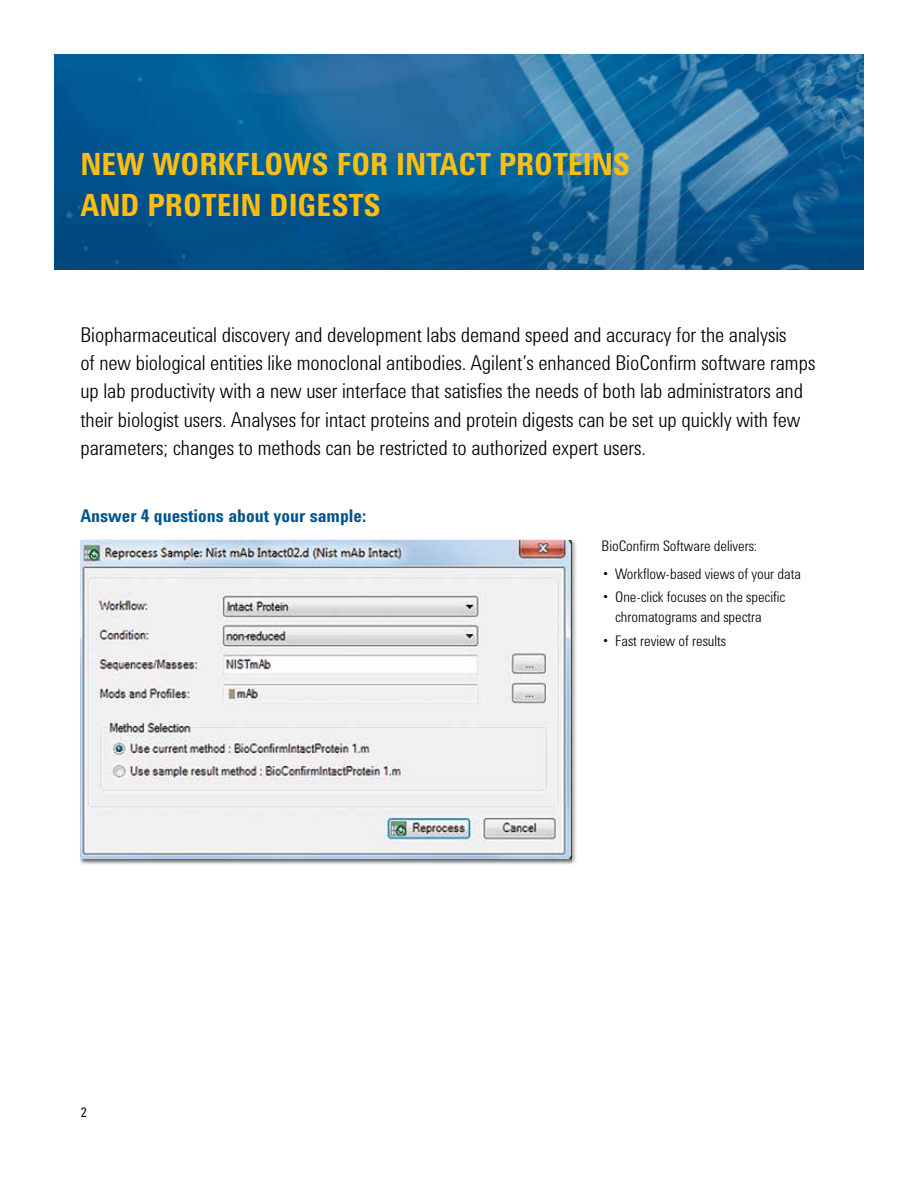
<style>
.page{position:relative;width:918px;height:1188px;background:#fff}
.page>*{position:absolute;margin:0;border:0;box-sizing:border-box;transform-origin:0 0}
.t1{font:700 31.5px/40.5px "Agilent Condensed CFF";color:#febe10}
.t2{font:300 21px/28.5px "Agilent Condensed CFF";color:#000}
.t3{font:700 18px "Agilent Condensed CFF";color:#00548e}
.t4{font:300 15px/19.5px "Agilent Condensed CFF";color:#000}
.t5{font:13.5px "Agilent Condensed CFF";color:#000}
</style>
<div class="page">
<img style="left:54px;top:54px;width:283px;height:216px">
<img style="left:337px;top:54px;width:527px;height:216px">
<div style="left:79px;top:538px;width:499px;height:327px;background:#000;opacity:.4"></div>
<img style="left:81px;top:540px;width:490px;height:319px">
<h1 class="t1" style="left:80px;top:143px;width:552px">NEW WORKFLOWS FOR INTACT PROTEINS<br>AND PROTEIN DIGESTS</h1>
<p class="t2" style="left:80px;top:318px;width:736px">Biopharmaceutical discovery and development labs demand speed and accuracy for the analysis<br>of new biological entities like monoclonal antibodies. Agilent’s enhanced BioConfirm software ramps up lab productivity with a new user interface that satisfies the needs of both lab administrators and their biologist users. Analyses for intact proteins and protein digests can be set up quickly with few parameters; changes to methods can be restricted to authorized expert users.</p>
<p class="t3" style="left:80px;top:502px;width:287px">Answer 4 questions about your sample:</p>
<p class="t5" style="left:81px;top:1102px;width:8px">2</p>
<p class="t4" style="left:602px;top:534px;width:157px">BioConfirm Software delivers:</p>
<p class="t4" style="left:603px;top:562px;width:199px">• Workflow-based views of your data</p>
<p class="t4" style="left:615px;top:586px;width:172px;text-indent:-12px">• One-click focuses on the specific chromatograms and spectra</p>
<p class="t4" style="left:603px;top:629px;width:124px">• Fast review of results</p>
</div>
